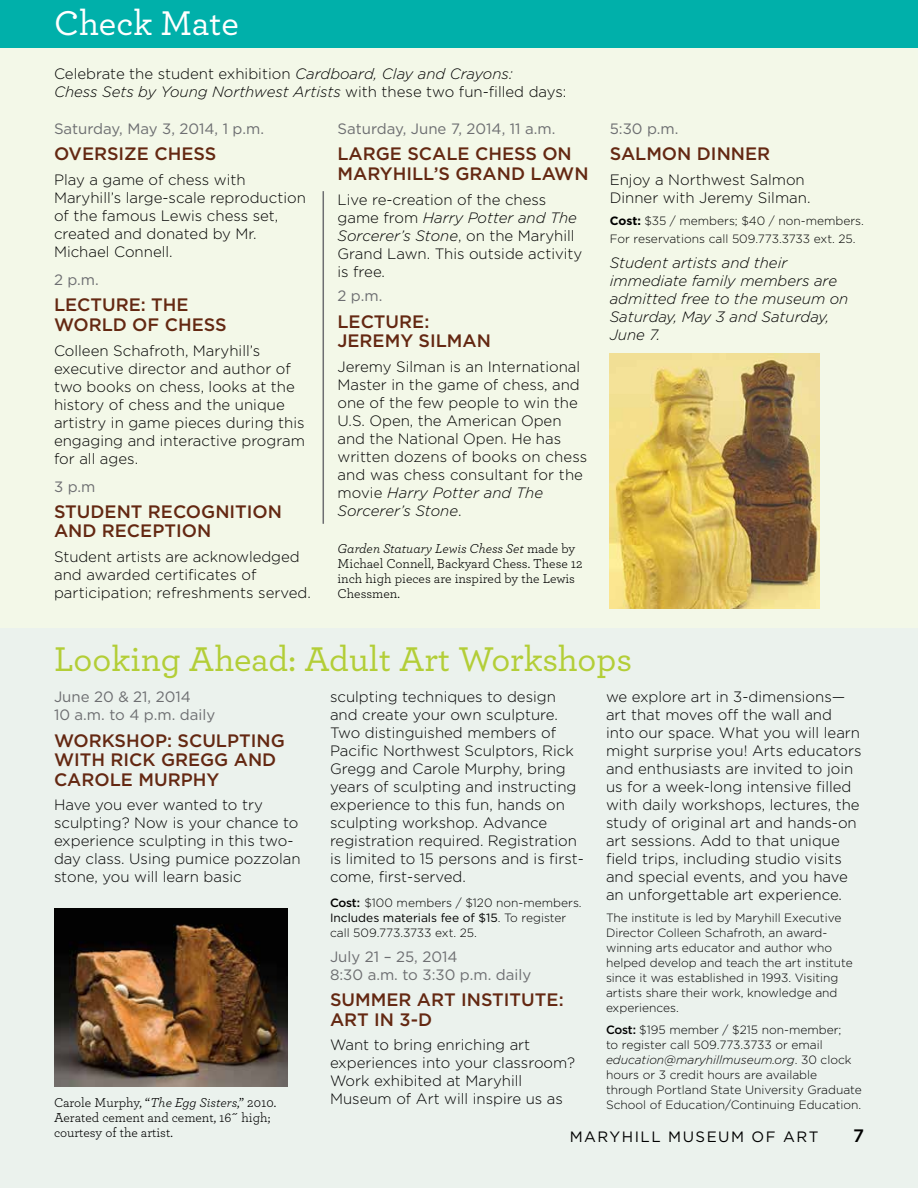
<style>
.page{position:relative;width:918px;height:1188px;background:#fff}
.page>*{position:absolute;margin:0;border:0;box-sizing:border-box;transform-origin:0 0}
.t1{font:500 36px "Archer";color:#b3ce37}
.t2{font:500 36px "Archer";color:#fff}
.t3{font:500 18px/19.5px "Gotham";color:#642812}
.t4{font:500 18px "Gotham";color:#000}
.t5{font:300 15px/18px "Gotham";color:#000}
.t6{font:italic 300 15px/18px "Gotham";color:#000}
.t7{font:15px/18px "Gotham";color:#6d6e71}
.t8{font:15px "Gotham";letter-spacing:.1em;color:#000}
.t9{font:13.5px/15px "Archer";color:#000}
.t10{font:300 12px/15px "Gotham";color:#000}
.s1{font-style:normal}
.s2{font-style:italic}
.s3{font-weight:700}
.s4{font-weight:500}
.s5{font-weight:400}
</style>
<div class="page">
<div style="left:0;top:627px;width:918px;height:561px;background:#ebf2ed"></div>
<div style="left:0;top:34px;width:918px;height:593px;background:#f3f8e8"></div>
<div style="left:0;top:0;width:918px;height:47px;background:#00b0aa"></div>
<img style="left:54px;top:909px;width:234px;height:178px">
<img style="left:610px;top:353px;width:209px;height:255px">
<hr style="left:323px;top:191px;width:1px;height:333px;background:#6d6e71">
<h1 class="t2" style="left:54px;top:-3px;width:186px">Check Mate</h1>
<p class="t6" style="left:54px;top:64px;width:514px"><span class="s1">Celebrate the student exhibition</span> Cardboard, Clay and Crayons:<br>Chess Sets by Young Northwest Artists <span class="s1">with these two fun-filled days:</span></p>
<p class="t7" style="left:54px;top:119px;width:212px">Saturday, May 3, 2014, 1 p.m.</p>
<p class="t3" style="left:54px;top:144px;width:164px">OVERSIZE CHESS</p>
<p class="t5" style="left:54px;top:170px;width:253px">Play a game of chess with<br>Maryhill’s large-scale reproduction of the famous Lewis chess set, created and donated by Mr.<br>Michael Connell.</p>
<p class="t7" style="left:54px;top:270px;width:46px">2 p.m.</p>
<p class="t3" style="left:54px;top:295px;width:174px">LECTURE: THE<br>WORLD OF CHESS</p>
<p class="t5" style="left:54px;top:341px;width:252px">Colleen Schafroth, Maryhill’s executive director and author of two books on chess, looks at the history of chess and the unique artistry in game pieces during this engaging and interactive program for all ages.</p>
<p class="t7" style="left:54px;top:477px;width:43px">3 p.m</p>
<p class="t3" style="left:54px;top:501px;width:230px">STUDENT RECOGNITION<br>AND RECEPTION</p>
<p class="t5" style="left:54px;top:547px;width:258px">Student artists are acknowledged and awarded certificates of participation; refreshments served.</p>
<p class="t7" style="left:338px;top:119px;width:219px">Saturday, June 7, 2014, 11 a.m.</p>
<p class="t3" style="left:338px;top:144px;width:253px">LARGE SCALE CHESS ON<br>MARYHILL’S GRAND LAWN</p>
<p class="t5" style="left:338px;top:190px;width:246px">Live re-creation of the chess game from <span class="s2">Harry Potter and The<br>Sorcerer’s Stone</span>, on the Maryhill<br>Grand Lawn. This outside activity is free.</p>
<p class="t7" style="left:338px;top:287px;width:46px">2 p.m.</p>
<p class="t3" style="left:338px;top:311px;width:155px">LECTURE:<br>JEREMY SILMAN</p>
<p class="t5" style="left:337px;top:357px;width:251px">Jeremy Silman is an International<br>Master in the game of chess, and one of the few people to win the<br>U.S. Open, the American Open and the National Open. He has written dozens of books on chess and was chess consultant for the movie <span class="s2">Harry Potter and The<br>Sorcerer’s Stone</span>.</p>
<p class="t9" style="left:338px;top:541px;width:247px"><span class="s2">Garden Statuary Lewis Chess Set</span> made by Michael Connell, Backyard Chess. These 12 inch high pieces are inspired by the Lewis Chessmen.</p>
<p class="t7" style="left:610px;top:119px;width:70px">5:30 p.m.</p>
<p class="t3" style="left:610px;top:144px;width:162px">SALMON DINNER</p>
<p class="t5" style="left:610px;top:170px;width:202px">Enjoy a Northwest Salmon<br>Dinner with Jeremy Silman.</p>
<p class="t10" style="left:610px;top:211px;width:256px;line-height:18px"><span class="s3">Cost:</span> $35 / members; $40 / non-members.<br>For reservations call 509.773.3733 ext. 25.</p>
<p class="t6" style="left:610px;top:253px;width:240px">Student artists and their immediate family members are admitted free to the museum on<br>Saturday, May 3 and Saturday,<br>June 7.</p>
<h1 class="t1" style="left:54px;top:633px;width:580px">Looking Ahead: Adult Art Workshops</h1>
<p class="t7" style="left:54px;top:688px;width:163px">June 20 &amp; 21, 2014<br>10 a.m. to 4 p.m. daily</p>
<p class="t3" style="left:54px;top:730px;width:232px">WORKSHOP: SCULPTING<br>WITH RICK GREGG AND<br>CAROLE MURPHY</p>
<p class="t5" style="left:54px;top:796px;width:248px">Have you ever wanted to try sculpting? Now is your chance to experience sculpting in this two&shy;day class. Using pumice pozzolan stone, you will learn basic</p>
<p class="t5" style="left:330px;top:688px;width:255px">sculpting techniques to design and create your own sculpture.<br>Two distinguished members of<br>Pacific Northwest Sculptors, Rick<br>Gregg and Carole Murphy, bring years of sculpting and instructing experience to this fun, hands on sculpting workshop. Advance registration required. Registration is limited to 15 persons and is first&shy;come, first-served.</p>
<p class="t10" style="left:330px;top:895px;width:253px"><span class="s4">Cost:</span> $100 members / $120 non-members.<br><span class="s5">Includes materials fee of $15</span>. To register call 509.773.3733 ext. 25.</p>
<p class="t7" style="left:330px;top:947px;width:203px">July 21 – 25, 2014<br>8:30 a.m. to 3:30 p.m. daily</p>
<p class="t3" style="left:330px;top:990px;width:235px">SUMMER ART INSTITUTE:<br>ART IN 3-D</p>
<p class="t5" style="left:330px;top:1036px;width:247px">Want to bring enriching art experiences into your classroom?<br>Work exhibited at Maryhill<br>Museum of Art will inspire us as</p>
<p class="t5" style="left:606px;top:688px;width:257px">we explore art in 3-dimensions— art that moves off the wall and into our space. What you will learn might surprise you! Arts educators and enthusiasts are invited to join us for a week-long intensive filled with daily workshops, lectures, the study of original art and hands-on art sessions. Add to that unique field trips, including studio visits and special events, and you have an unforgettable art experience.</p>
<p class="t10" style="left:606px;top:910px;width:248px">The institute is led by Maryhill Executive Director Colleen Schafroth, an award&shy;winning arts educator and author who helped develop and teach the art institute since it was established in 1993. Visiting artists share their work, knowledge and experiences.</p>
<p class="t10" style="left:606px;top:1022px;width:257px"><span class="s4">Cost:</span> $195 member / $215 non-member;<br>to register call 509.773.3733 or email <span class="s2">education@maryhillmuseum.org</span>. 30 clock hours or 3 credit hours are available through Portland State University Graduate</p>
<p class="t9" style="left:54px;top:1095px;width:224px">Carole Murphy, “<span class="s2">The Egg Sisters</span>,” 2010.</p>
<p class="t10" style="left:606px;top:1097px;width:257px">School of Education/Continuing Education.</p>
<p class="t9" style="left:54px;top:1110px;width:218px">Aerated cement and cement, 16˝ high; courtesy of the artist.</p>
<p class="t8" style="left:570px;top:1128px;width:250px">MARYHILL MUSEUM OF ART</p>
<p class="t4" style="left:853px;top:1124px;width:12px">7</p>
</div>
